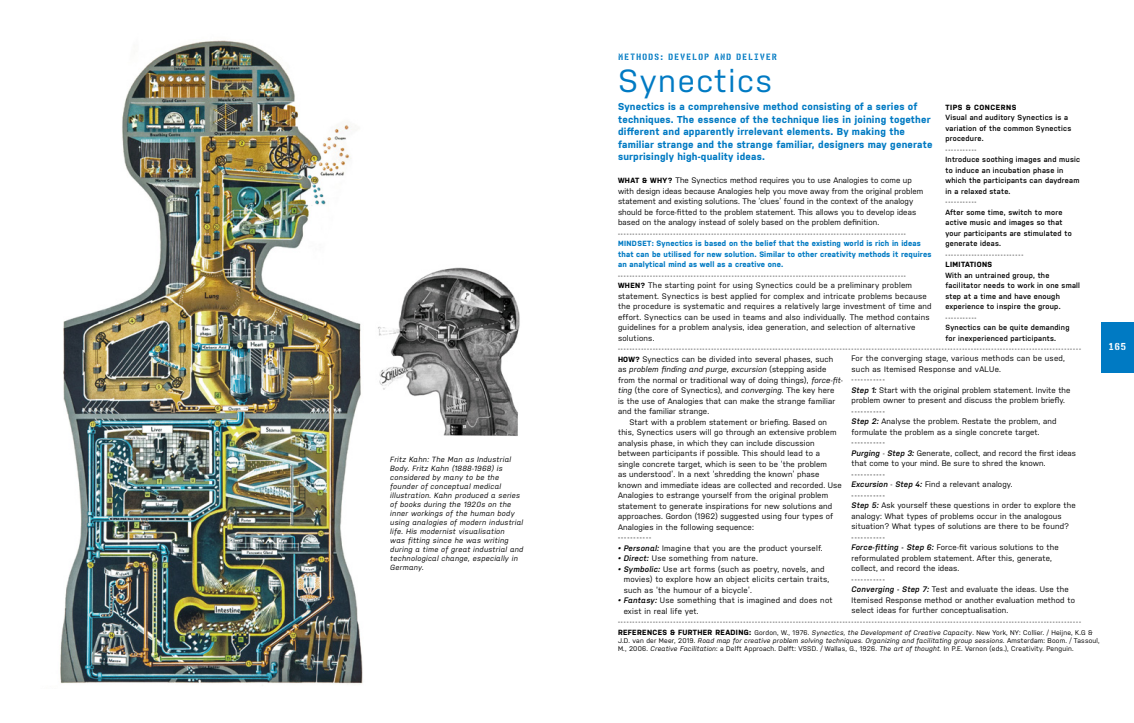
<style>
.page{position:relative;width:1134px;height:723px;background:#fff}
.page>*{position:absolute;margin:0;border:0;box-sizing:border-box;transform-origin:0 0}
.t1{font:32px "Nudista";letter-spacing:.05em;color:#007ac3}
.t2{font:900 11px "Realtime Stencil";color:#fff}
.t3{font:700 10px/12.5px "Nudista";letter-spacing:.02em;color:#007ac3}
.t4{font:900 10px "Realtime Stencil";letter-spacing:.07em;color:#007ac3}
.t5{font:8px/10.5px "Nudista";letter-spacing:.02em;color:#000}
.t6{font:italic 8px "Nudista";letter-spacing:.02em;color:#000}
.t7{font:700 7.8px/10.5px "Nudista";letter-spacing:.02em;color:#007ac3}
.t8{font:7.5px "Nudista";color:#000}
.t9{font:600 7.5px/10.5px "Nudista";letter-spacing:.03em;color:#000}
.t10{font:italic 7.5px/9px "Nudista";letter-spacing:.04em;color:#000}
.t11{font:700 7.5px "Nudista";letter-spacing:.06em;color:#000}
.t12{font:6.8px/8px "Nudista";letter-spacing:.03em;color:#000}
.s1{font-weight:700;font-size:7.5px}
.s2{font-size:7.5px}
.s3{font-style:normal}
.s4{font-style:italic}
.s5{font-weight:600;font-style:italic}
</style>
<div class="page">
<div style="left:1102px;top:322px;width:32px;height:51px;background:#007ac3"></div>
<img style="left:60px;top:40px;width:303px;height:644px">
<img style="left:378px;top:267px;width:142px;height:169px">
<p class="t10" style="left:390px;top:454px;width:135px">Fritz Kahn: The Man as Industrial<br>Body. Fritz Kahn (1888-1968) is considered by many to be the founder of conceptual medical illustration. Kahn produced a series of books during the 1920s on the inner workings of the human body using analogies of modern industrial life. His modernist visualisation<br>was fitting since he was writing during a time of great industrial and technological change, especially in<br>Germany.</p>
<p class="t4" style="left:618px;top:50px;width:161px">METHODS: DEVELOP AND DELIVER</p>
<h1 class="t1" style="left:618px;top:57px;width:156px">Synectics</h1>
<p class="t3" style="left:618px;top:99px;width:316px">Synectics is a comprehensive method consisting of a series of techniques. The essence of the technique lies in joining together different and apparently irrelevant elements. By making the familiar strange and the strange familiar, designers may generate surprisingly high-quality ideas.</p>
<p class="t11" style="left:945px;top:101px;width:72px">TIPS &amp; CONCERNS</p>
<p class="t9" style="left:945px;top:111px;width:127px">Visual and auditory Synectics is a variation of the common Synectics procedure.</p>
<p class="t8" style="left:945px;top:143px;width:33px">-----------</p>
<p class="t9" style="left:945px;top:153px;width:136px">Introduce soothing images and music to induce an incubation phase in which the participants can daydream in a relaxed state.</p>
<p class="t8" style="left:945px;top:196px;width:33px">-----------</p>
<p class="t9" style="left:945px;top:206px;width:128px">After some time, switch to more active music and images so that your participants are stimulated to generate ideas.</p>
<p class="t8" style="left:945px;top:248px;width:79px">---------------------------</p>
<p class="t11" style="left:945px;top:259px;width:48px">LIMITATIONS</p>
<p class="t9" style="left:945px;top:269px;width:136px">With an untrained group, the facilitator needs to work in one small step at a time and have enough experience to inspire the group.</p>
<p class="t8" style="left:945px;top:311px;width:33px">-----------</p>
<p class="t9" style="left:945px;top:321px;width:126px">Synectics can be quite demanding for inexperienced participants.</p>
<p class="t5" style="left:618px;top:174px;width:307px"><span class="s1">WHAT &amp; WHY?</span> The Synectics method requires you to use Analogies to come up with design ideas because Analogies help you move away from the original problem statement and existing solutions. The ‘clues’ found in the context of the analogy should be force-fitted to the problem statement. This allows you to develop ideas based on the analogy instead of solely based on the problem definition.</p>
<p class="t8" style="left:618px;top:227px;width:289px">---------------------------------------------------------------------------------------------------</p>
<p class="t7" style="left:618px;top:237px;width:315px"><span class="s2">MINDSET:</span> Synectics is based on the belief that the existing world is rich in ideas that can be utilised for new solution. Similar to other creativity methods it requires an analytical mind as well as a creative one.</p>
<p class="t8" style="left:618px;top:269px;width:289px">---------------------------------------------------------------------------------------------------</p>
<p class="t5" style="left:618px;top:279px;width:315px"><span class="s1">WHEN?</span> The starting point for using Synectics could be a preliminary problem statement. Synectics is best applied for complex and intricate problems because the procedure is systematic and requires a relatively large investment of time and effort. Synectics can be used in teams and also individually. The method contains guidelines for a problem analysis, idea generation, and selection of alternative solutions.</p>
<p class="t5" style="left:618px;top:353px;width:217px"><span class="s1">HOW?</span> Synectics can be divided into several phases, such</p>
<p class="t6" style="left:618px;top:363px;width:210px"><span class="s3">as</span> problem finding and purge, excursion <span class="s3">(stepping aside</span></p>
<p class="t5" style="left:618px;top:374px;width:226px">from the normal or traditional way of doing things), <span class="s4">force-fit-</span></p>
<p class="t5" style="left:618px;top:384px;width:218px"><span class="s4">ting</span> (the core of Synectics), and <span class="s4">converging</span>. The key here</p>
<p class="t5" style="left:618px;top:395px;width:219px">is the use of Analogies that can make the strange familiar</p>
<p class="t5" style="left:618px;top:405px;width:93px">and the familiar strange.</p>
<p class="t5" style="left:629px;top:416px;width:199px">Start with a problem statement or briefing. Based on</p>
<p class="t5" style="left:618px;top:426px;width:220px">this, Synectics users will go through an extensive problem</p>
<p class="t5" style="left:618px;top:437px;width:198px">analysis phase, in which they can include discussion</p>
<p class="t5" style="left:618px;top:447px;width:203px">between participants if possible. This should lead to a</p>
<p class="t5" style="left:618px;top:458px;width:210px">single concrete target, which is seen to be ‘the problem</p>
<p class="t5" style="left:618px;top:468px;width:203px">as understood’. In a next ‘shredding the known’ phase</p>
<p class="t5" style="left:618px;top:479px;width:225px">known and immediate ideas are collected and recorded. Use</p>
<p class="t5" style="left:618px;top:489px;width:212px">Analogies to estrange yourself from the original problem</p>
<p class="t5" style="left:618px;top:500px;width:216px">statement to generate inspirations for new solutions and</p>
<p class="t5" style="left:618px;top:510px;width:217px">approaches. Gordon (1962) suggested using four types of</p>
<p class="t5" style="left:618px;top:521px;width:137px">Analogies in the following sequence:</p>
<p class="t5" style="left:618px;top:531px;width:35px">-----------</p>
<p class="t5" style="left:618px;top:542px;width:206px"><span class="s5">• Personal:</span> Imagine that you are the product yourself.</p>
<p class="t5" style="left:618px;top:552px;width:141px"><span class="s5">• Direct:</span> Use something from nature.</p>
<p class="t5" style="left:624px;top:563px;width:207px;text-indent:-6px"><span class="s5">• Symbolic:</span> Use art forms (such as poetry, novels, and movies) to explore how an object elicits certain traits, such as ‘the humour of a bicycle’.</p>
<p class="t5" style="left:624px;top:594px;width:210px;text-indent:-6px"><span class="s5">• Fantasy:</span> Use something that is imagined and does not exist in real life yet.</p>
<p class="t8" style="left:618px;top:343px;width:464px">---------------------------------------------------------------------------------------------------------------------------------------------------------------</p>
<p class="t5" style="left:851px;top:353px;width:226px">For the converging stage, various methods can be used, such as Itemised Response and vALUe.<br>-----------<br><span class="s5">Step 1:</span> Start with the original problem statement. Invite the problem owner to present and discuss the problem briefly. -----------<br><span class="s5">Step 2:</span> Analyse the problem. Restate the problem, and formulate the problem as a single concrete target.<br>-----------<br><span class="s5">Purging</span> - <span class="s5">Step 3:</span> Generate, collect, and record the first ideas that come to your mind. Be sure to shred the known. -----------<br><span class="s5">Excursion</span> - <span class="s5">Step 4:</span> Find a relevant analogy.<br>-----------<br><span class="s5">Step 5:</span> Ask yourself these questions in order to explore the analogy: What types of problems occur in the analogous situation? What types of solutions are there to be found? -----------<br><span class="s5">Force-fitting - Step 6:</span> Force-fit various solutions to the reformulated problem statement. After this, generate, collect, and record the ideas.<br>-----------<br><span class="s5">Converging - Step 7:</span> Test and evaluate the ideas. Use the Itemised Response method or another evaluation method to select ideas for further conceptualisation.</p>
<p class="t8" style="left:618px;top:616px;width:464px">---------------------------------------------------------------------------------------------------------------------------------------------------------------</p>
<p class="t12" style="left:618px;top:628px;width:483px"><span class="s1">REFERENCES &amp; FURTHER READING:</span> Gordon, W., 1976. <span class="s4">Synectics, the Development of Creative Capacity</span>. New York, NY: Collier. / Heijne, K.G &amp;<br>J.D. van der Meer, 2019. <span class="s4">Road map for creative problem solving techniques. Organizing and facilitating group sessions.</span> Amsterdam: Boom. / Tassoul,<br>M., 2006. <span class="s4">Creative Facilitation</span>: a Delft Approach. Delft: VSSD. / Wallas, G., 1926. <span class="s4">The art of thought.</span> In P.E. Vernon (eds.), Creativity. Penguin.</p>
<h2 class="t2" style="left:1108px;top:339px;width:19px">165</h2>
</div>
